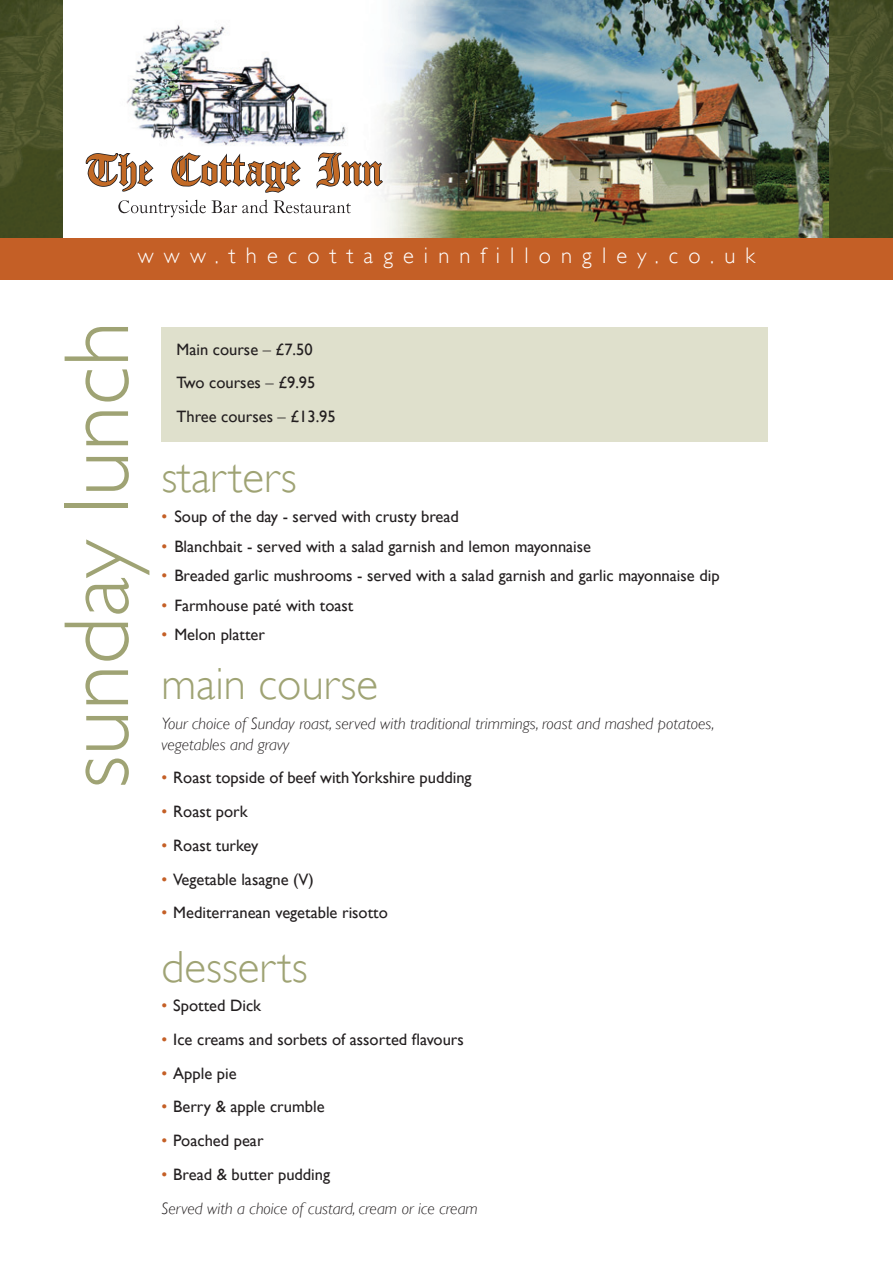
<style>
.page{position:relative;width:893px;height:1263px;background:#fff}
.page>*{position:absolute;margin:0;border:0;box-sizing:border-box;transform-origin:0 0}
.t1{font:300 93px "Gill Sans";color:#9fa374}
.t2{font:300 45px "Gill Sans";color:#9fa374}
.t3{font:300 22.5px "Gill Sans";letter-spacing:.45em;color:#fff}
.t4{font:16.5px/33.8px "Gill Sans";color:#231f20}
.t5{font:italic 300 16.5px/21px "Gill Sans";color:#231f20}
.s1{font-weight:300}
.s2{color:#c45f26}
.s3{font-weight:400;font-style:normal;color:#c45f26}
.s4{font-weight:400;font-style:normal}
</style>
<div class="page">
<img style="left:0;top:0;width:893px;height:238px">
<div style="left:162px;top:327px;width:606px;height:115px;background:#dfe0cc"></div>
<img style="left:64px;top:0;width:764px;height:238px">
<svg style="left:66px;top:151px;width:318px;height:66px"></svg>
<img style="left:114px;top:12px;width:240px;height:135px">
<div style="left:0;top:238px;width:893px;height:41px;background:#c45f26"></div>
<h3 class="t3" style="left:138px;top:242px;width:619px">www.thecottageinnfillongley.co.uk</h3>
<h1 class="t1" style="left:44px;top:788px;width:469px;rotate:-90deg">sunday lunch</h1>
<p class="t4" style="left:176px;top:332px;width:161px">Main course <span class="s1">–</span> £7.50<br>Two courses <span class="s1">–</span> £9.95<br>Three courses <span class="s1">–</span> £13.95</p>
<h2 class="t2" style="left:162px;top:452px;width:137px">starters</h2>
<p class="t4" style="left:162px;top:499px;width:299px"><span class="s2">•</span> Soup of the day - served with crusty bread</p>
<p class="t4" style="left:162px;top:529px;width:431px"><span class="s2">•</span> Blanchbait - served with a salad garnish and lemon mayonnaise</p>
<p class="t4" style="left:162px;top:558px;width:560px"><span class="s2">•</span> Breaded garlic mushrooms - served with a salad garnish and garlic mayonnaise dip</p>
<p class="t4" style="left:162px;top:588px;width:193px"><span class="s2">•</span> Farmhouse paté with toast</p>
<p class="t4" style="left:162px;top:617px;width:105px"><span class="s2">•</span> Melon platter</p>
<h2 class="t2" style="left:162px;top:658px;width:218px">main course</h2>
<p class="t5" style="left:162px;top:713px;width:554px">Your choice of Sunday roast, served with traditional trimmings, roast and mashed potatoes, vegetables and gravy</p>
<p class="t4" style="left:162px;top:761px;width:312px"><span class="s2">•</span> Roast topside of beef withYorkshire pudding</p>
<p class="t4" style="left:162px;top:794px;width:88px"><span class="s2">•</span> Roast pork</p>
<p class="t4" style="left:162px;top:828px;width:98px"><span class="s2">•</span> Roast turkey</p>
<p class="t4" style="left:162px;top:862px;width:154px"><span class="s2">•</span> Vegetable lasagne (V)</p>
<p class="t4" style="left:162px;top:896px;width:228px"><span class="s2">•</span> Mediterranean vegetable risotto</p>
<h2 class="t2" style="left:162px;top:941px;width:148px">desserts</h2>
<p class="t4" style="left:162px;top:988px;width:101px"><span class="s2">•</span> Spotted Dick</p>
<p class="t4" style="left:162px;top:1022px;width:304px"><span class="s2">•</span> Ice creams and sorbets of assorted flavours</p>
<p class="t4" style="left:162px;top:1056px;width:77px"><span class="s2">•</span> Apple pie</p>
<p class="t4" style="left:162px;top:1090px;width:164px"><span class="s2">•</span> Berry &amp; apple crumble</p>
<p class="t4" style="left:162px;top:1123px;width:103px"><span class="s2">•</span> Poached pear</p>
<p class="t5" style="left:162px;top:1157px;width:318px;line-height:33.8px"><span class="s3">•</span> <span class="s4">Bread &amp; butter pudding<br></span>Served with a choice of custard, cream or ice cream</p>
</div>
